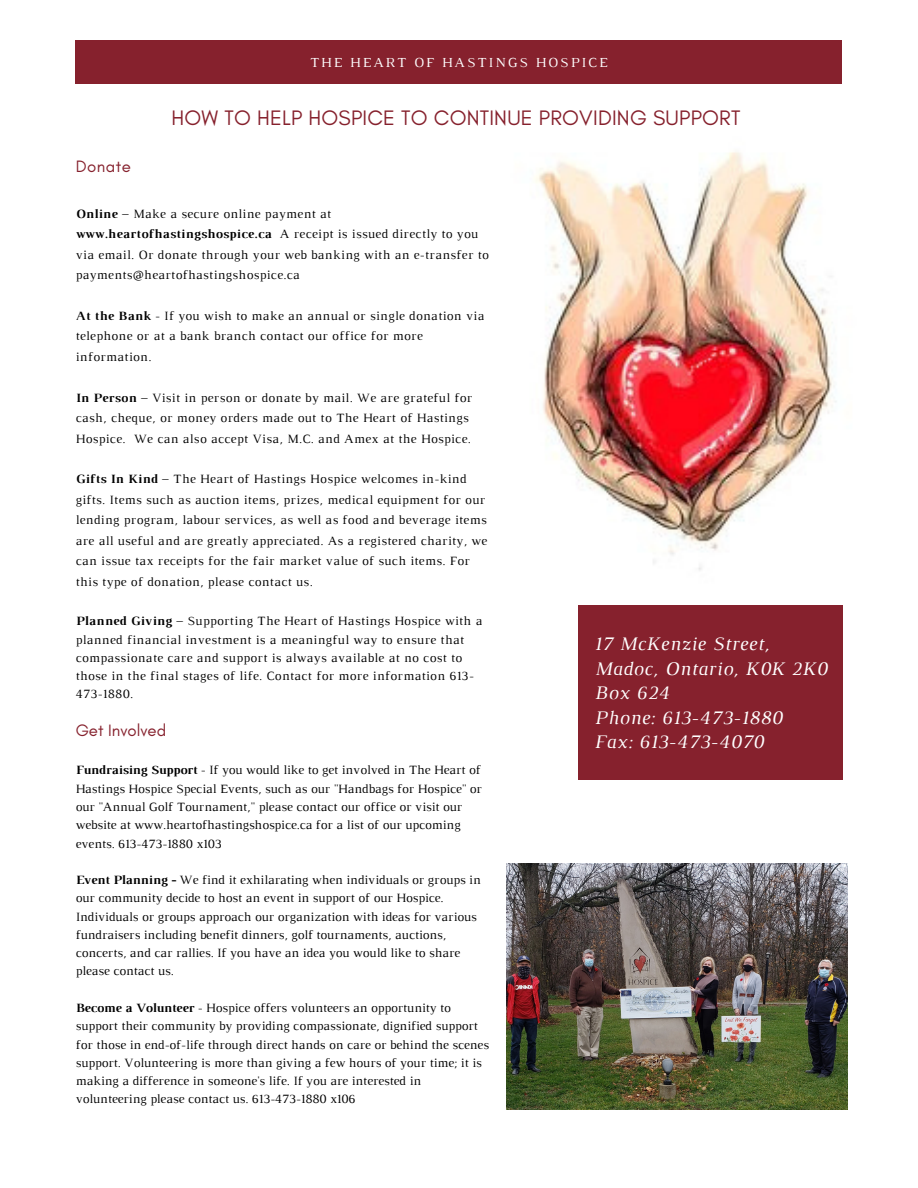
<style>
.page{position:relative;width:918px;height:1188px;background:#fff}
.page>*{position:absolute;margin:0;border:0;box-sizing:border-box;transform-origin:0 0}
.t1{font:21.3px "Glacial Indifference";letter-spacing:.01em;color:#86212d}
.t2{font:italic 19.5px "Luthier";letter-spacing:.03em;color:#fff}
.t3{font:16.8px "Glacial Indifference";color:#86212d}
.t4{font:14.1px "Luthier";letter-spacing:.14em;color:#fff}
.t5{font:12.9px/20.4px "Luthier";letter-spacing:.03em;color:#000}
.t6{font:12.9px/18.3px "Luthier";color:#000}
.s1{font-weight:700}
</style>
<div class="page">
<div style="left:76px;top:41px;width:766px;height:43px;background:#86212d"></div>
<img style="left:535px;top:152px;width:308px;height:482px">
<div style="left:578px;top:606px;width:264px;height:174px;background:#86212d"></div>
<img style="left:506px;top:864px;width:341px;height:246px">
<p class="t4" style="left:310px;top:57px;width:299px">THE HEART OF HASTINGS HOSPICE</p>
<p class="t1" style="left:172px;top:105px;width:570px">HOW TO HELP HOSPICE TO CONTINUE PROVIDING SUPPORT</p>
<p class="t3" style="left:76px;top:156px;width:57px">Donate</p>
<p class="t5" style="left:76px;top:204px;width:415px"><span class="s1">Online</span> – Make a secure online payment at <span class="s1">www.heartofhastingshospice.ca</span> A receipt is issued directly to you via email. Or donate through your web banking with an e-transfer to payments@heartofhastingshospice.ca</p>
<p class="t5" style="left:76px;top:307px;width:410px"><span class="s1">At the Bank</span> - If you wish to make an annual or single donation via telephone or at a bank branch contact our office for more information.</p>
<p class="t5" style="left:76px;top:388px;width:398px"><span class="s1">In Person</span> – Visit in person or donate by mail. We are grateful for cash, cheque, or money orders made out to The Heart of Hastings<br>Hospice. We can also accept Visa, M.C. and Amex at the Hospice.</p>
<p class="t5" style="left:76px;top:470px;width:413px"><span class="s1">Gifts In Kind</span> – The Heart of Hastings Hospice welcomes in-kind gifts. Items such as auction items, prizes, medical equipment for our lending program, labour services, as well as food and beverage items are all useful and are greatly appreciated. As a registered charity, we can issue tax receipts for the fair market value of such items. For this type of donation, please contact us.</p>
<p class="t5" style="left:76px;top:613px;width:408px;line-height:18.3px"><span class="s1">Planned Giving</span> – Supporting The Heart of Hastings Hospice with a planned financial investment is a meaningful way to ensure that compassionate care and support is always available at no cost to those in the final stages of life. Contact for more information 613- 473-1880.</p>
<p class="t3" style="left:76px;top:720px;width:92px">Get Involved</p>
<p class="t6" style="left:76px;top:762px;width:408px"><span class="s1">Fundraising Support</span> - If you would like to get involved in The Heart of Hastings Hospice Special Events, such as our "Handbags for Hospice" or our "Annual Golf Tournament," please contact our office or visit our website at www.heartofhastingshospice.ca for a list of our upcoming events. 613-473-1880 x103</p>
<p class="t6" style="left:76px;top:872px;width:407px"><span class="s1">Event Planning -</span> We find it exhilarating when individuals or groups in our community decide to host an event in support of our Hospice.<br>Individuals or groups approach our organization with ideas for various fundraisers including benefit dinners, golf tournaments, auctions, concerts, and car rallies. If you have an idea you would like to share please contact us.</p>
<p class="t6" style="left:76px;top:1000px;width:415px"><span class="s1">Become a Volunteer</span> - Hospice offers volunteers an opportunity to support their community by providing compassionate, dignified support for those in end-of-life through direct hands on care or behind the scenes support. Volunteering is more than giving a few hours of your time; it is making a difference in someone's life. If you are interested in volunteering please contact us. 613-473-1880 x106</p>
<p class="t2" style="left:595px;top:637px;width:176px">17 McKenzie Street,</p>
<p class="t2" style="left:595px;top:661px;width:234px">Madoc, Ontario, K0K 2K0</p>
<p class="t2" style="left:595px;top:686px;width:76px">Box 624</p>
<p class="t2" style="left:595px;top:710px;width:189px">Phone: 613-473-1880</p>
<p class="t2" style="left:595px;top:735px;width:171px">Fax: 613-473-4070</p>
</div>
